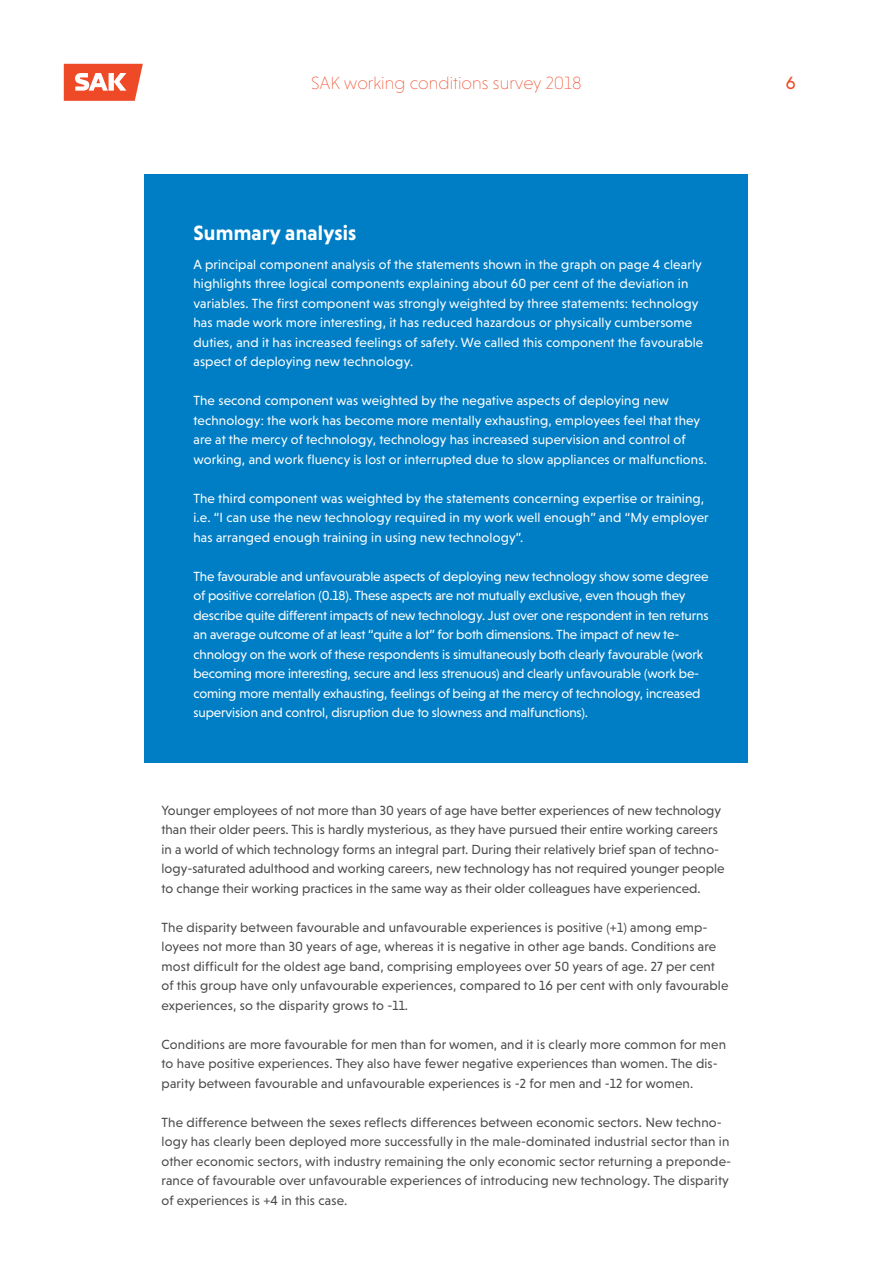
<style>
.page{position:relative;width:893px;height:1263px;background:#fff}
.page>*{position:absolute;margin:0;border:0;box-sizing:border-box;transform-origin:0 0}
.t1{font:700 21px "Niveau Grotesk";letter-spacing:.01em;color:#fff}
.t2{font:200 18px "Niveau Grotesk";color:#ef4a28}
.t3{font:18px "Niveau Grotesk";color:#ef4a28}
.t4{font:13.5px/19.5px "Niveau Grotesk";letter-spacing:.005em;color:#fff}
.t5{font:13.5px/19.5px "Niveau Grotesk";letter-spacing:.01em;color:#4b4c4d}
</style>
<div class="page">
<svg style="left:64px;top:64px;width:79px;height:37px"></svg>
<div style="left:145px;top:174px;width:603px;height:589px;background:#007ec5"></div>
<h2 class="t2" style="left:311px;top:73px;width:272px">SAK working conditions survey 2018</h2>
<h2 class="t3" style="left:786px;top:73px;width:11px">6</h2>
<h1 class="t1" style="left:193px;top:221px;width:165px">Summary analysis</h1>
<p class="t4" style="left:193px;top:254px;width:511px">A principal component analysis of the statements shown in the graph on page 4 clearly highlights three logical components explaining about 60 per cent of the deviation in variables. The first component was strongly weighted by three statements: technology has made work more interesting, it has reduced hazardous or physically cumbersome duties, and it has increased feelings of safety. We called this component the favourable aspect of deploying new technology.</p>
<p class="t4" style="left:193px;top:391px;width:515px">The second component was weighted by the negative aspects of deploying new technology: the work has become more mentally exhausting, employees feel that they are at the mercy of technology, technology has increased supervision and control of working, and work fluency is lost or interrupted due to slow appliances or malfunctions.</p>
<p class="t4" style="left:193px;top:488px;width:517px">The third component was weighted by the statements concerning expertise or training, i.e. “I can use the new technology required in my work well enough” and “My employer has arranged enough training in using new technology”.</p>
<p class="t4" style="left:193px;top:566px;width:517px">The favourable and unfavourable aspects of deploying new technology show some degree of positive correlation (0.18). These aspects are not mutually exclusive, even though they describe quite different impacts of new technology. Just over one respondent in ten returns an average outcome of at least “quite a lot” for both dimensions. The impact of new te&shy;chnology on the work of these respondents is simultaneously both clearly favourable (work becoming more interesting, secure and less strenuous) and clearly unfavourable (work be&shy;coming more mentally exhausting, feelings of being at the mercy of technology, increased supervision and control, disruption due to slowness and malfunctions).</p>
<p class="t5" style="left:162px;top:800px;width:564px">Younger employees of not more than 30 years of age have better experiences of new technology than their older peers. This is hardly mysterious, as they have pursued their entire working careers in a world of which technology forms an integral part. During their relatively brief span of techno&shy;logy-saturated adulthood and working careers, new technology has not required younger people to change their working practices in the same way as their older colleagues have experienced.</p>
<p class="t5" style="left:162px;top:917px;width:568px">The disparity between favourable and unfavourable experiences is positive (+1) among emp&shy;loyees not more than 30 years of age, whereas it is negative in other age bands. Conditions are most difficult for the oldest age band, comprising employees over 50 years of age. 27 per cent of this group have only unfavourable experiences, compared to 16 per cent with only favourable experiences, so the disparity grows to -11.</p>
<p class="t5" style="left:162px;top:1034px;width:566px">Conditions are more favourable for men than for women, and it is clearly more common for men to have positive experiences. They also have fewer negative experiences than women. The dis&shy;parity between favourable and unfavourable experiences is -2 for men and -12 for women.</p>
<p class="t5" style="left:162px;top:1112px;width:571px">The difference between the sexes reflects differences between economic sectors. New techno&shy;logy has clearly been deployed more successfully in the male-dominated industrial sector than in other economic sectors, with industry remaining the only economic sector returning a preponde&shy;rance of favourable over unfavourable experiences of introducing new technology. The disparity of experiences is +4 in this case.</p>
</div>
